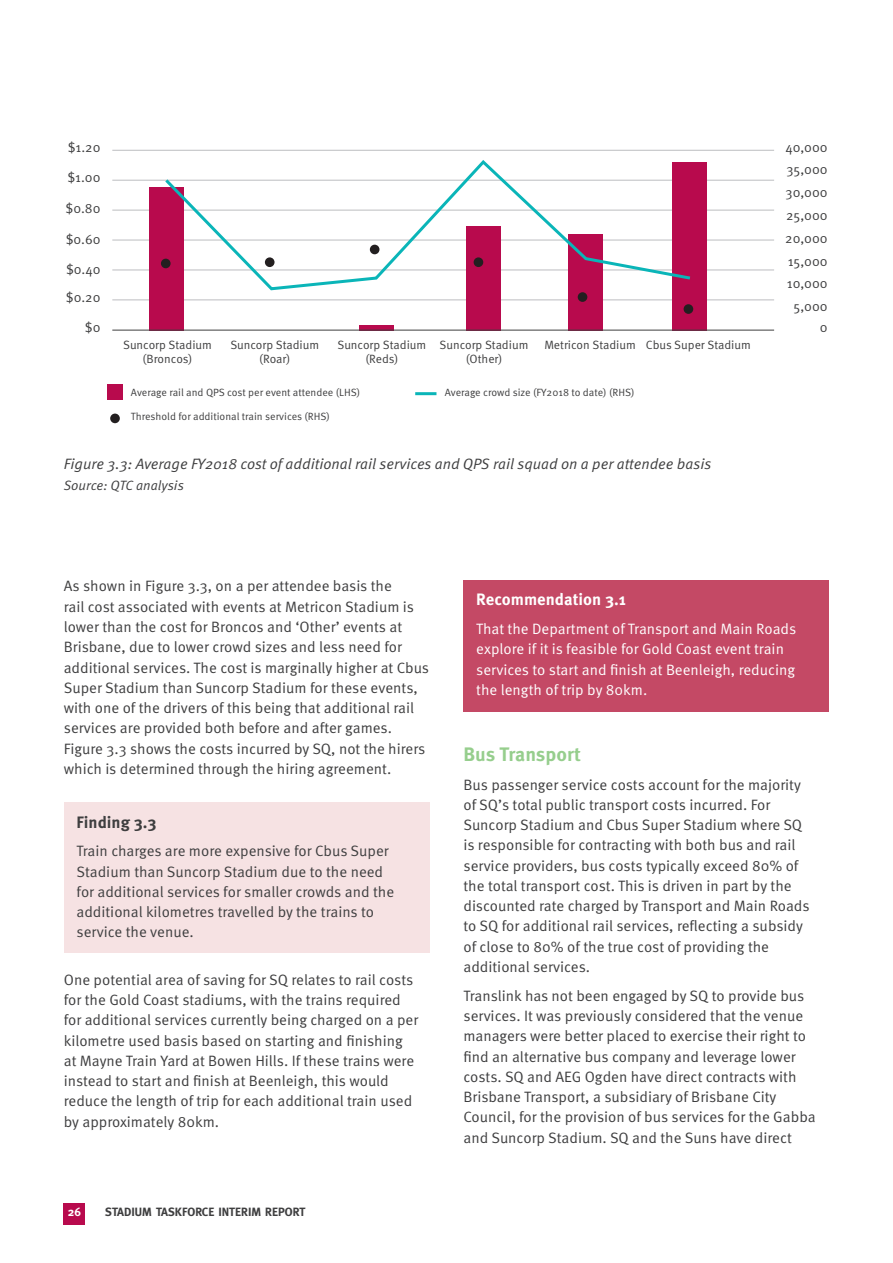
<style>
.page{position:relative;width:893px;height:1263px;background:#fff}
.page>*{position:absolute;margin:0;border:0;box-sizing:border-box;transform-origin:0 0}
.t1{font:700 19.5px "Meta Pro";letter-spacing:-.005em;color:#96ce8d}
.t2{font:700 16.5px "Meta Pro";color:#fff}
.t3{font:700 16.5px "Meta Pro";color:#3e3e3f}
.t4{font:15px/20.2px "Meta Pro";color:#3e3e3f}
.t5{font:15px/20.2px "Meta Pro";color:#fff}
.t6{font:italic 15px "Meta Pro";color:#3e3e3f}
.t7{font:13.5px/22.8px "Meta Pro";color:#3e3e3f;text-align:right}
.t8{font:italic 13.5px "Meta Pro";letter-spacing:-.005em;color:#3e3e3f}
.t9{font:12px/13.5px "Meta Pro";color:#3e3e3f;text-align:center}
.t10{font:700 12px "Meta";color:#3e3e3f}
.t11{font:700 12px "Meta";color:#fff}
.t12{font:10.5px "Meta Pro";color:#3e3e3f}
</style>
<div class="page">
<hr style="left:112px;top:150px;width:662px;height:1px;background:#bcbdc0">
<hr style="left:112px;top:180px;width:662px;height:1px;background:#bcbdc0">
<hr style="left:112px;top:210px;width:662px;height:1px;background:#bcbdc0">
<hr style="left:112px;top:240px;width:662px;height:1px;background:#bcbdc0">
<hr style="left:112px;top:270px;width:662px;height:1px;background:#bcbdc0">
<hr style="left:112px;top:300px;width:662px;height:1px;background:#bcbdc0">
<div style="left:149px;top:187px;width:34px;height:143px;background:#b80a4d"></div>
<div style="left:359px;top:325px;width:34px;height:5px;background:#b80a4d"></div>
<div style="left:466px;top:226px;width:34px;height:104px;background:#b80a4d"></div>
<div style="left:569px;top:234px;width:34px;height:96px;background:#b80a4d"></div>
<div style="left:673px;top:162px;width:34px;height:168px;background:#b80a4d"></div>
<hr style="left:112px;top:330px;width:662px;height:1px;background:#3e3e3f">
<svg style="left:162px;top:160px;width:529px;height:132px"></svg>
<div style="left:161px;top:259px;width:10px;height:9px;background:#231f20;border-radius:50%"></div>
<div style="left:265px;top:257px;width:10px;height:10px;background:#231f20;border-radius:50%"></div>
<div style="left:370px;top:245px;width:9px;height:9px;background:#231f20;border-radius:50%"></div>
<div style="left:474px;top:257px;width:9px;height:10px;background:#231f20;border-radius:50%"></div>
<div style="left:578px;top:292px;width:9px;height:10px;background:#231f20;border-radius:50%"></div>
<div style="left:684px;top:304px;width:9px;height:10px;background:#231f20;border-radius:50%"></div>
<div style="left:107px;top:384px;width:16px;height:16px;background:#b80a4d"></div>
<hr style="left:415px;top:392px;width:21px;height:3px;background:#0ab5b8">
<div style="left:110px;top:414px;width:10px;height:9px;background:#231f20;border-radius:50%"></div>
<div style="left:64px;top:802px;width:365px;height:151px;background:#f6e2e3"></div>
<div style="left:463px;top:580px;width:366px;height:131px;background:#c44965"></div>
<div style="left:64px;top:1203px;width:21px;height:22px;background:#b80a4d"></div>
<p class="t7" style="left:68px;top:136px;width:34px">$1.20</p>
<p class="t7" style="left:67px;top:166px;width:35px">$1.00</p>
<p class="t7" style="left:66px;top:197px;width:36px">$0.80</p>
<p class="t7" style="left:66px;top:226px;width:36px;line-height:29.1px">$0.60 $0.40 $0.20 $0</p>
<p class="t9" style="left:123px;top:338px;width:90px">Suncorp Stadium (Broncos)</p>
<p class="t9" style="left:230px;top:338px;width:90px">Suncorp Stadium (Roar)</p>
<p class="t9" style="left:337px;top:338px;width:90px">Suncorp Stadium (Reds)</p>
<p class="t9" style="left:440px;top:338px;width:90px">Suncorp Stadium (Other)</p>
<p class="t9" style="left:544px;top:338px;width:208px">Metricon Stadium Cbus Super Stadium</p>
<p class="t12" style="left:131px;top:385px;width:231px">Average rail and QPS cost per event attendee (LHS)</p>
<p class="t12" style="left:445px;top:385px;width:191px">Average crowd size (FY2018 to date) (RHS)</p>
<p class="t12" style="left:131px;top:410px;width:200px">Threshold for additional train services (RHS)</p>
<p class="t6" style="left:64px;top:455px;width:649px">Figure 3.3: Average FY2018 cost of additional rail services and QPS rail squad on a per attendee basis</p>
<p class="t8" style="left:64px;top:476px;width:122px">Source: QTC analysis</p>
<p class="t7" style="left:785px;top:136px;width:44px">40,000<br>35,000<br>30,000<br>25,000<br>20,000<br>15,000<br>10,000<br>5,000</p>
<p class="t7" style="left:820px;top:317px;width:9px">0</p>
<p class="t4" style="left:64px;top:577px;width:367px">As shown in Figure 3.3, on a per attendee basis the<br>rail cost associated with events at Metricon Stadium is lower than the cost for Broncos and ‘Other’ events at Brisbane, due to lower crowd sizes and less need for additional services. The cost is marginally higher at Cbus Super Stadium than Suncorp Stadium for these events, with one of the drivers of this being that additional rail services are provided both before and after games.<br>Figure 3.3 shows the costs incurred by SQ, not the hirers which is determined through the hiring agreement.</p>
<p class="t3" style="left:77px;top:811px;width:81px">Finding 3.3</p>
<p class="t4" style="left:77px;top:841px;width:319px">Train charges are more expensive for Cbus Super Stadium than Suncorp Stadium due to the need for additional services for smaller crowds and the additional kilometres travelled by the trains to service the venue.</p>
<p class="t4" style="left:64px;top:970px;width:356px">One potential area of saving for SQ relates to rail costs for the Gold Coast stadiums, with the trains required for additional services currently being charged on a per kilometre used basis based on starting and finishing at Mayne Train Yard at Bowen Hills. If these trains were instead to start and finish at Beenleigh, this would reduce the length of trip for each additional train used by approximately 80km.</p>
<p class="t11" style="left:68px;top:1205px;width:14px">26</p>
<p class="t10" style="left:105px;top:1205px;width:202px">STADIUM TASKFORCE INTERIM REPORT</p>
<p class="t2" style="left:476px;top:589px;width:151px">Recommendation 3.1</p>
<p class="t5" style="left:476px;top:619px;width:321px">That the Department of Transport and Main Roads explore if it is feasible for Gold Coast event train services to start and finish at Beenleigh, reducing the length of trip by 80km.</p>
<h1 class="t1" style="left:463px;top:742px;width:119px">Bus Transport</h1>
<p class="t4" style="left:463px;top:775px;width:348px">Bus passenger service costs account for the majority of SQ’s total public transport costs incurred. For Suncorp Stadium and Cbus Super Stadium where SQ is responsible for contracting with both bus and rail service providers, bus costs typically exceed 80% of the total transport cost. This is driven in part by the discounted rate charged by Transport and Main Roads to SQ for additional rail services, reflecting a subsidy of close to 80% of the true cost of providing the additional services.</p>
<p class="t4" style="left:463px;top:986px;width:354px">Translink has not been engaged by SQ to provide bus services. It was previously considered that the venue managers were better placed to exercise their right to find an alternative bus company and leverage lower costs. SQ and AEG Ogden have direct contracts with Brisbane Transport, a subsidiary of Brisbane City Council, for the provision of bus services for the Gabba and Suncorp Stadium. SQ and the Suns have direct</p>
</div>
